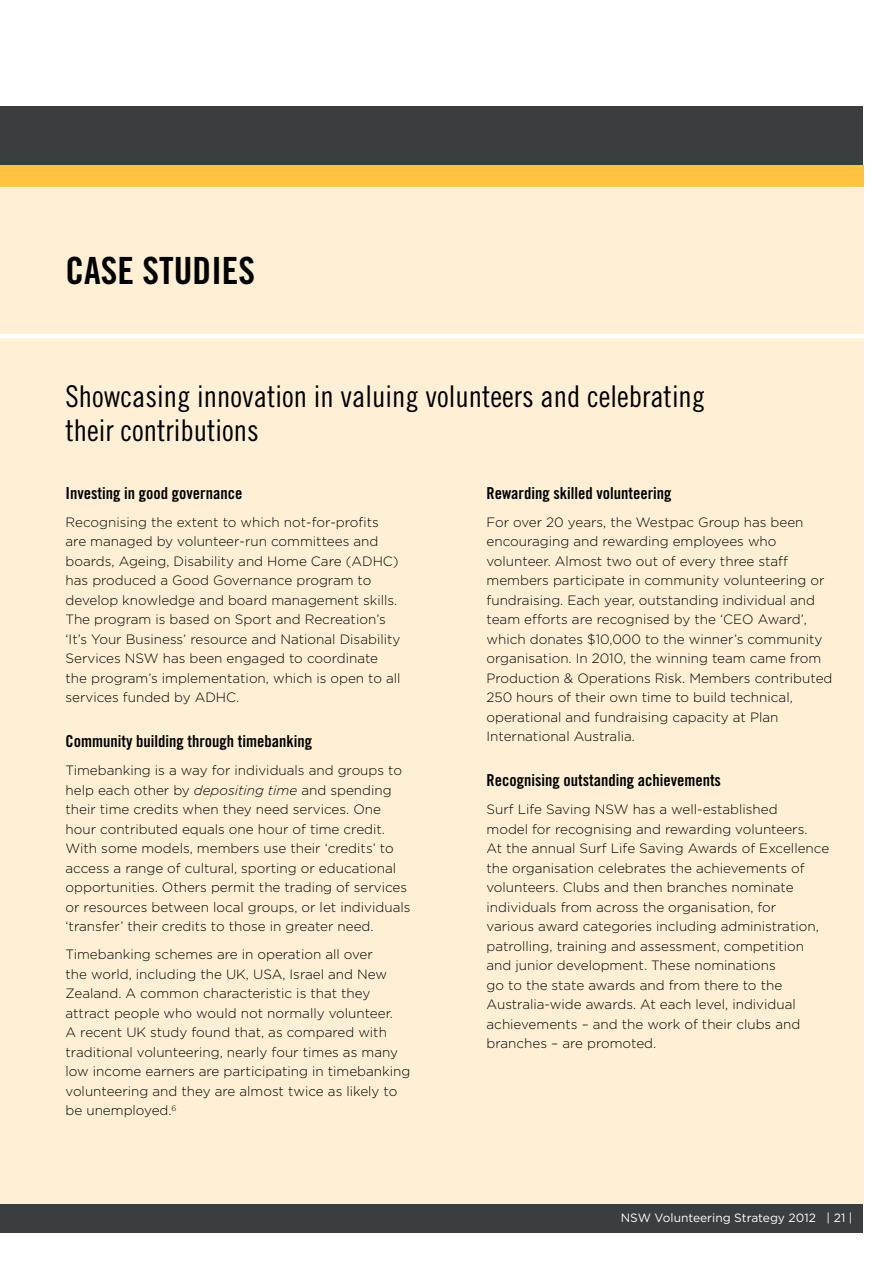
<style>
.page{position:relative;width:893px;height:1263px;background:#fff}
.page>*{position:absolute;margin:0;border:0;box-sizing:border-box;transform-origin:0 0}
.t1{font:37.5px "Trade Gothic LT Std Bd Cn 20";color:#000}
.t2{font:30px/34.5px "Trade Gothic LT Std Cn 18";color:#000}
.t3{font:16.5px "Trade Gothic LT Std Bd Cn 20";color:#000}
.t4{font:300 13.5px/19.5px "Gotham";color:#000}
.t5{font:12px "Gotham";color:#fff}
.s1{font-style:italic}
</style>
<div class="page">
<div style="left:0;top:1203px;width:863px;height:30px;background:#3a3e3f"></div>
<div style="left:0;top:106px;width:863px;height:60px;background:#3a3e3f"></div>
<div style="left:0;top:166px;width:863px;height:21px;background:#ffc43e"></div>
<div style="left:0;top:188px;width:863px;height:1015px;background:#fff0d5"></div>
<hr style="left:0;top:334px;width:888px;height:4px;background:#fff">
<h1 class="t1" style="left:66px;top:248px;width:191px">CASE STUDIES</h1>
<h2 class="t2" style="left:66px;top:378px;width:641px">Showcasing innovation in valuing volunteers and celebrating their contributions</h2>
<p class="t3" style="left:66px;top:483px;width:178px">Investing in good governance</p>
<p class="t4" style="left:66px;top:512px;width:337px">Recognising the extent to which not-for-profits are managed by volunteer-run committees and boards, Ageing, Disability and Home Care (ADHC) has produced a Good Governance program to develop knowledge and board management skills.<br>The program is based on Sport and Recreation’s ‘It’s Your Business’ resource and National Disability Services NSW has been engaged to coordinate the program’s implementation, which is open to all services funded by ADHC.</p>
<p class="t3" style="left:66px;top:731px;width:248px">Community building through timebanking</p>
<p class="t4" style="left:66px;top:761px;width:346px">Timebanking is a way for individuals and groups to help each other by <span class="s1">depositing time</span> and spending their time credits when they need services. One hour contributed equals one hour of time credit.<br>With some models, members use their ‘credits’ to access a range of cultural, sporting or educational opportunities. Others permit the trading of services or resources between local groups, or let individuals ‘transfer’ their credits to those in greater need.</p>
<p class="t4" style="left:66px;top:945px;width:346px">Timebanking schemes are in operation all over<br>the world, including the UK, USA, Israel and New Zealand. A common characteristic is that they attract people who would not normally volunteer.<br>A recent UK study found that, as compared with traditional volunteering, nearly four times as many low income earners are participating in timebanking volunteering and they are almost twice as likely to be unemployed.<sup>6</sup></p>
<p class="t3" style="left:486px;top:483px;width:187px">Rewarding skilled volunteering</p>
<p class="t4" style="left:486px;top:512px;width:347px">For over 20 years, the Westpac Group has been encouraging and rewarding employees who volunteer. Almost two out of every three staff members participate in community volunteering or fundraising. Each year, outstanding individual and team efforts are recognised by the ‘CEO Award’, which donates $10,000 to the winner’s community organisation. In 2010, the winning team came from Production &amp; Operations Risk. Members contributed 250 hours of their own time to build technical, operational and fundraising capacity at Plan International Australia.</p>
<p class="t3" style="left:486px;top:770px;width:236px">Recognising outstanding achievements</p>
<p class="t4" style="left:486px;top:800px;width:344px">Surf Life Saving NSW has a well-established<br>model for recognising and rewarding volunteers.<br>At the annual Surf Life Saving Awards of Excellence the organisation celebrates the achievements of volunteers. Clubs and then branches nominate individuals from across the organisation, for<br>various award categories including administration, patrolling, training and assessment, competition and junior development. These nominations<br>go to the state awards and from there to the Australia-wide awards. At each level, individual achievements – and the work of their clubs and branches – are promoted.</p>
<p class="t5" style="left:621px;top:1210px;width:233px">NSW Volunteering Strategy 2012 | 21 |</p>
</div>
